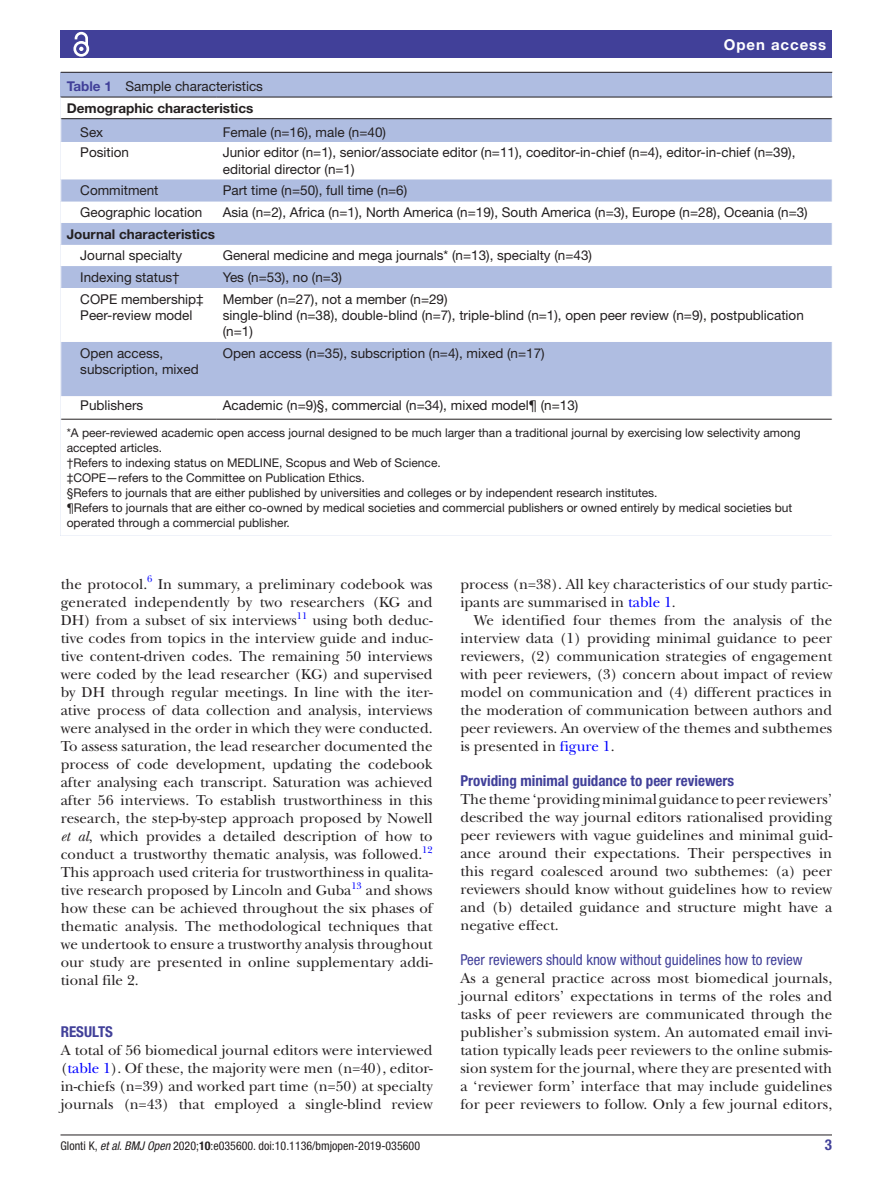
<style>
.page{position:relative;width:893px;height:1191px;background:#fff}
.page>*{position:absolute;margin:0;border:0;box-sizing:border-box;transform-origin:0 0}
.t1{font:15px/18px "New Baskerville";color:#231f20;text-align:justify}
.t2{font:condensed 15px "Helvetica Neue LT Std";color:#414099}
.t3{font:700 condensed 15px "Helvetica Neue LT Std";color:#414099}
.t4{font:700 15px "Helvetica Neue LT Std";letter-spacing:.065em;color:#fff}
.t5{font:13.5px/16.2px "Helvetica Neue LT Std";color:#231f20}
.t6{font:700 13.5px/22px "Helvetica Neue LT Std";color:#231f20}
.t7{font:12px/15px "Helvetica Neue LT Std";color:#231f20}
.t8{font:condensed 12px "Helvetica Neue LT Std";color:#231f20}
.t9{font:9.9px "New Baskerville";color:#00f}
.s1{color:#414099}
.s2{font-weight:400}
.s3{font-style:italic}
.s4{color:#00f}
.s5{font-weight:700}
</style>
<div class="page">
<hr style="left:61px;top:1134px;width:771px;height:1px;background:#231f20">
<div style="left:61px;top:31px;width:771px;height:27px;background:#414099"></div>
<svg style="left:73px;top:31px;width:17px;height:26px"></svg>
<div style="left:61px;top:73px;width:771px;height:463px;background:#afbde1"></div>
<hr style="left:61px;top:72px;width:771px;height:1px;background:#231f20">
<div style="left:61px;top:98px;width:771px;height:438px;background:#fff"></div>
<svg style="left:61px;top:119px;width:771px;height:277px"></svg>
<hr style="left:217px;top:118px;width:615px;height:1px;background:#231f20">
<hr style="left:61px;top:97px;width:156px;height:1px;background:#231f20">
<hr style="left:217px;top:97px;width:615px;height:1px;background:#231f20">
<hr style="left:61px;top:118px;width:156px;height:1px;background:#231f20">
<hr style="left:217px;top:419px;width:615px;height:1px;background:#231f20">
<hr style="left:61px;top:419px;width:156px;height:1px;background:#231f20">
<svg style="left:60px;top:97px;width:1px;height:45px"></svg>
<svg style="left:60px;top:180px;width:1px;height:108px"></svg>
<svg style="left:60px;top:396px;width:1px;height:23px"></svg>
<hr style="left:67px;top:451px;width:765px;height:1px;background:#fff">
<hr style="left:67px;top:466px;width:765px;height:1px;background:#fff">
<hr style="left:67px;top:481px;width:765px;height:1px;background:#fff">
<hr style="left:67px;top:496px;width:765px;height:1px;background:#fff">
<hr style="left:67px;top:526px;width:765px;height:1px;background:#fff">
<p class="t4" style="left:724px;top:35px;width:104px">Open access</p>
<p class="t6" style="left:67px;top:75px;width:198px"><span class="s1">Table 1</span> <span class="s2">Sample characteristics<br></span>Demographic characteristics</p>
<p class="t5" style="left:80px;top:124px;width:24px">Sex</p>
<p class="t5" style="left:223px;top:124px;width:165px">Female (n=16), male (n=40)</p>
<p class="t5" style="left:80px;top:144px;width:50px">Position</p>
<p class="t5" style="left:223px;top:144px;width:574px">Junior editor (n=1), senior/associate editor (n=11), coeditor-in-chief (n=4), editor-in-chief (n=39), editorial director (n=1)</p>
<p class="t5" style="left:80px;top:182px;width:80px">Commitment</p>
<p class="t5" style="left:223px;top:182px;width:186px">Part time (n=50), full time (n=6)</p>
<p class="t5" style="left:80px;top:204px;width:123px">Geographic location</p>
<p class="t5" style="left:223px;top:204px;width:586px">Asia (n=2), Africa (n=1), North America (n=19), South America (n=3), Europe (n=28), Oceania (n=3)</p>
<p class="t6" style="left:67px;top:222px;width:150px">Journal characteristics</p>
<p class="t5" style="left:80px;top:247px;width:104px">Journal specialty</p>
<p class="t5" style="left:223px;top:247px;width:371px">General medicine and mega journals* (n=13), specialty (n=43)</p>
<p class="t5" style="left:80px;top:269px;width:101px">Indexing status†</p>
<p class="t5" style="left:223px;top:269px;width:121px">Yes (n=53), no (n=3)</p>
<p class="t5" style="left:80px;top:290px;width:125px">COPE membership‡<br>Peer-review model</p>
<p class="t5" style="left:223px;top:290px;width:583px">Member (n=27), not a member (n=29)<br>single-blind (n=38), double-blind (n=7), triple-blind (n=1), open peer review (n=9), postpublication (n=1)</p>
<p class="t5" style="left:80px;top:344px;width:120px">Open access, subscription, mixed</p>
<p class="t5" style="left:223px;top:344px;width:323px">Open access (n=35), subscription (n=4), mixed (n=17)</p>
<p class="t5" style="left:80px;top:397px;width:65px">Publishers</p>
<p class="t5" style="left:223px;top:397px;width:357px">Academic (n=9)§, commercial (n=34), mixed model¶ (n=13)</p>
<p class="t7" style="left:67px;top:425px;width:735px">*A peer-reviewed academic open access journal designed to be much larger than a traditional journal by exercising low selectivity among accepted articles.<br>†Refers to indexing status on MEDLINE, Scopus and Web of Science.<br>‡COPE—refers to the Committee on Publication Ethics.<br>§Refers to journals that are either published by universities and colleges or by independent research institutes.<br>¶Refers to journals that are either co-owned by medical societies and commercial publishers or owned entirely by medical societies but operated through a commercial publisher.</p>
<p class="t1" style="left:61px;top:575px;width:88px">the protocol.</p>
<p class="t9" style="left:147px;top:573px;width:7px">6</p>
<p class="t1" style="left:61px;top:575px;width:373px;text-indent:97px">In summary, a preliminary codebook was generated independently by two researchers (KG and DH) from a subset of six interviews</p>
<p class="t9" style="left:297px;top:609px;width:12px">11</p>
<p class="t1" style="left:61px;top:611px;width:373px;text-indent:252px">using both deduc&shy;tive codes from topics in the interview guide and induc&shy;tive content-driven codes. The remaining 50 interviews were coded by the lead researcher (KG) and supervised by DH through regular meetings. In line with the iter&shy;ative process of data collection and analysis, interviews were analysed in the order in which they were conducted.<br>To assess saturation, the lead researcher documented the process of code development, updating the codebook after analysing each transcript. Saturation was achieved after 56 interviews. To establish trustworthiness in this research, the step-by-step approach proposed by Nowell <span class="s3">et al</span>, which provides a detailed description of how to conduct a trustworthy thematic analysis, was followed.<sup>12<br></sup>This approach used criteria for trustworthiness in qualita&shy;tive research proposed by Lincoln and Guba</p>
<p class="t9" style="left:351px;top:879px;width:12px">13</p>
<p class="t1" style="left:61px;top:881px;width:373px;text-indent:305px">and shows how these can be achieved throughout the six phases of thematic analysis. The methodological techniques that we undertook to ensure a trustworthy analysis throughout our study are presented in online supplementary addi&shy;tional file 2.</p>
<p class="t3" style="left:61px;top:1023px;width:53px">Results</p>
<p class="t1" style="left:61px;top:1041px;width:373px">A total of 56 biomedical journal editors were interviewed (<span class="s4">table 1</span>). Of these, the majority were men (n=40), editor&shy;in-chiefs (n=39) and worked part time (n=50) at specialty journals (n=43) that employed a single-blind review</p>
<p class="t1" style="left:460px;top:575px;width:373px">process (n=38). All key characteristics of our study partic&shy;ipants are summarised in <span class="s4">table 1</span>.</p>
<p class="t1" style="left:460px;top:611px;width:373px;text-indent:14px">We identified four themes from the analysis of the interview data (1) providing minimal guidance to peer reviewers, (2) communication strategies of engagement with peer reviewers, (3) concern about impact of review model on communication and (4) different practices in the moderation of communication between authors and peer reviewers. An overview of the themes and subthemes is presented in <span class="s4">figure 1</span>.</p>
<p class="t3" style="left:460px;top:772px;width:275px">Providing minimal guidance to peer reviewers</p>
<p class="t1" style="left:460px;top:790px;width:373px">The theme ‘providing minimal guidance to peer reviewers’ described the way journal editors rationalised providing peer reviewers with vague guidelines and minimal guid&shy;ance around their expectations. Their perspectives in this regard coalesced around two subthemes: (a) peer reviewers should know without guidelines how to review and (b) detailed guidance and structure might have a negative effect.</p>
<p class="t2" style="left:460px;top:951px;width:344px">Peer reviewers should know without guidelines how to review</p>
<p class="t1" style="left:460px;top:969px;width:373px">As a general practice across most biomedical journals, journal editors’ expectations in terms of the roles and tasks of peer reviewers are communicated through the publisher’s submission system. An automated email invi&shy;tation typically leads peer reviewers to the online submis&shy;sion system for the journal, where they are presented with a ‘reviewer form’ interface that may include guidelines for peer reviewers to follow. Only a few journal editors,</p>
<p class="t8" style="left:61px;top:1138px;width:361px">Glonti K, <span class="s3">et al</span>. <span class="s3">BMJ Open</span> 2020;<span class="s5">10</span>:e035600. doi:10.1136/bmjopen-2019-035600</p>
<p class="t3" style="left:825px;top:1135px;width:9px">3</p>
</div>
